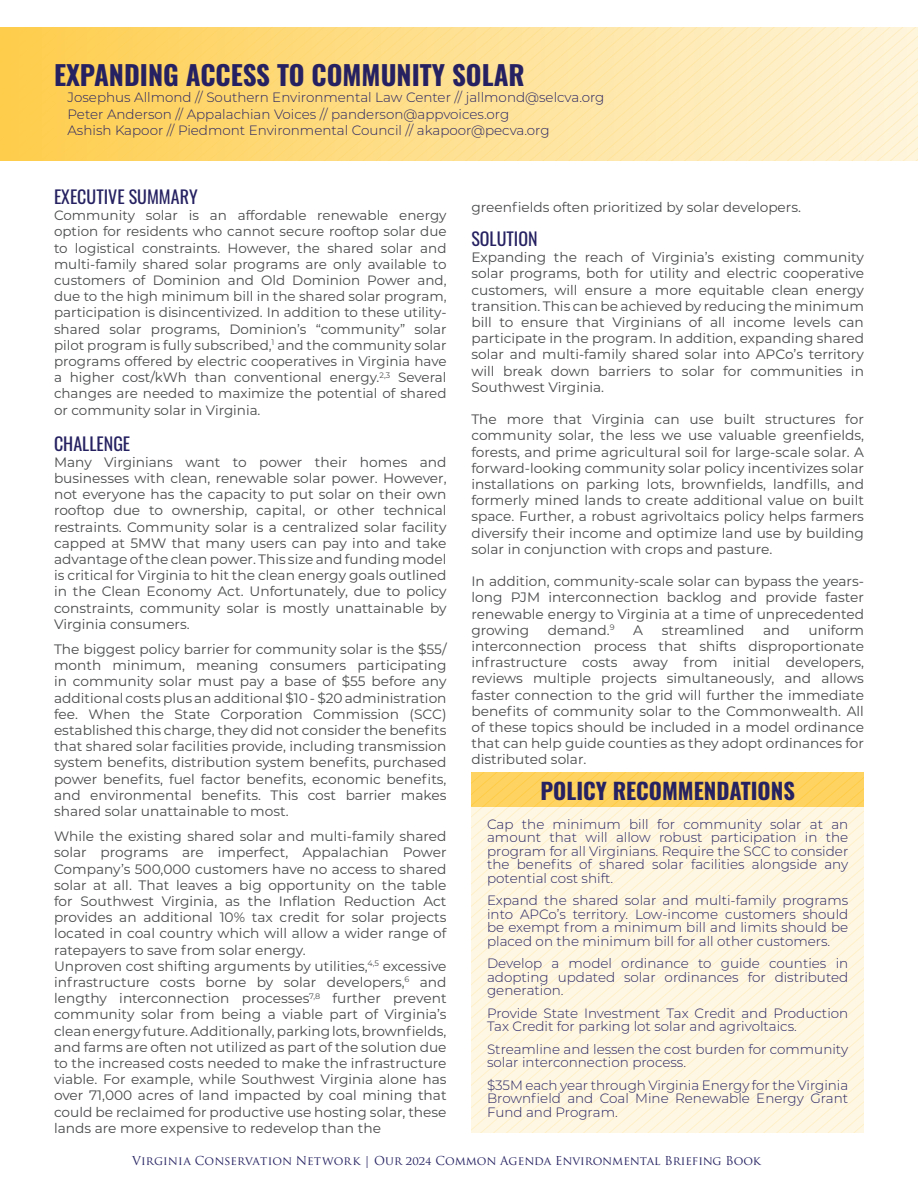
<style>
.page{position:relative;width:918px;height:1188px;background:#fff}
.page>*{position:absolute;margin:0;border:0;box-sizing:border-box;transform-origin:0 0}
.H3_-_Paper_Titles{font:700 27px "Oswald";color:#262262}
.t1{font:700 22.5px "Oswald";color:#262262}
.H5_-_Section_Heading{font:18px "Oswald";color:#262262}
.t2{font:18px "Oswald";color:#252161}
.B2_-_Issue_Paper_Paragraph{font:13.65px/16.2px "Montserrat";color:#494a4b;text-align:justify}
.H3_-_Paper_Titles-2{font:300 13.5px/13.5px "Montserrat";color:#262262;text-align:justify}
.t3{font:13.5px/16.2px "Montserrat";color:#494a4b;text-align:justify}
.t4{font:12px "Trajan Pro";color:#262262}
</style>
<div class="page">
<div style="left:0;top:28px;width:918px;height:133px;background:linear-gradient(to right,#fecd4b,#fef4da)"></div>
<svg style="left:471px;top:796px;width:393px;height:7px;background:#fed25e"></svg>
<svg style="left:471px;top:803px;width:393px;height:329px;background:#fef5de"></svg>
<p class="H3_-_Paper_Titles" style="left:54px;top:61px;width:472px">EXPANDING ACCESS TO COMMUNITY SOLAR</p>
<p class="H3_-_Paper_Titles-2" style="left:68px;top:90px;width:539px">Josephus Allmond // Southern Environmental Law Center // jallmond@selcva.org</p>
<p class="H3_-_Paper_Titles-2" style="left:68px;top:107px;width:443px">Peter Anderson // Appalachian Voices // panderson@appvoices.org</p>
<p class="H3_-_Paper_Titles-2" style="left:68px;top:123px;width:484px">Ashish Kapoor // Piedmont Environmental Council // akapoor@pecva.org</p>
<p class="H5_-_Section_Heading" style="left:54px;top:181px;width:145px">EXECUTIVE SUMMARY</p>
<p class="t3" style="left:54px;top:207px;width:394px">Community solar is an affordable renewable energy option for residents who cannot secure rooftop solar due to logistical constraints. However, the shared solar and multi-family shared solar programs are only available to customers of Dominion and Old Dominion Power and, due to the high minimum bill in the shared solar program, participation is disincentivized. In addition to these utility&shy;shared solar programs, Dominion’s “community” solar pilot program is fully subscribed,<sup>1</sup> and the community solar programs offered by electric cooperatives in Virginia have a higher cost/kWh than conventional energy.<sup>2,3</sup> Several changes are needed to maximize the potential of shared or community solar in Virginia.</p>
<p class="t2" style="left:54px;top:427px;width:78px">CHALLENGE</p>
<p class="B2_-_Issue_Paper_Paragraph" style="left:54px;top:453px;width:394px">Many Virginians want to power their homes and businesses with clean, renewable solar power. However, not everyone has the capacity to put solar on their own rooftop due to ownership, capital, or other technical restraints. Community solar is a centralized solar facility capped at 5MW that many users can pay into and take advantage of the clean power. This size and funding model is critical for Virginia to hit the clean energy goals outlined in the Clean Economy Act. Unfortunately, due to policy constraints, community solar is mostly unattainable by Virginia consumers.</p>
<p class="B2_-_Issue_Paper_Paragraph" style="left:54px;top:641px;width:394px">The biggest policy barrier for community solar is the $55/ month minimum, meaning consumers participating in community solar must pay a base of $55 before any additional costs plus an additional $10 - $20 administration fee. When the State Corporation Commission (SCC) established this charge, they did not consider the benefits that shared solar facilities provide, including transmission system benefits, distribution system benefits, purchased power benefits, fuel factor benefits, economic benefits, and environmental benefits. This cost barrier makes shared solar unattainable to most.</p>
<p class="B2_-_Issue_Paper_Paragraph" style="left:54px;top:828px;width:394px">While the existing shared solar and multi-family shared solar programs are imperfect, Appalachian Power Company’s 500,000 customers have no access to shared solar at all. That leaves a big opportunity on the table for Southwest Virginia, as the Inflation Reduction Act provides an additional 10% tax credit for solar projects located in coal country which will allow a wider range of ratepayers to save from solar energy.</p>
<p class="B2_-_Issue_Paper_Paragraph" style="left:54px;top:957px;width:394px">Unproven cost shifting arguments by utilities,<sup>4,5</sup> excessive infrastructure costs borne by solar developers,<sup>6</sup> and lengthy interconnection processes<sup>7,8</sup> further prevent community solar from being a viable part of Virginia’s clean energy future. Additionally, parking lots, brownfields, and farms are often not utilized as part of the solution due to the increased costs needed to make the infrastructure viable. For example, while Southwest Virginia alone has over 71,000 acres of land impacted by coal mining that could be reclaimed for productive use hosting solar, these lands are more expensive to redevelop than the</p>
<p class="B2_-_Issue_Paper_Paragraph" style="left:471px;top:198px;width:331px">greenfields often prioritized by solar developers.</p>
<p class="H5_-_Section_Heading" style="left:471px;top:223px;width:68px">SOLUTION</p>
<p class="B2_-_Issue_Paper_Paragraph" style="left:471px;top:249px;width:394px">Expanding the reach of Virginia’s existing community solar programs, both for utility and electric cooperative customers, will ensure a more equitable clean energy transition. This can be achieved by reducing the minimum bill to ensure that Virginians of all income levels can participate in the program. In addition, expanding shared solar and multi-family shared solar into APCo’s territory will break down barriers to solar for communities in Southwest Virginia.</p>
<p class="B2_-_Issue_Paper_Paragraph" style="left:471px;top:411px;width:394px">The more that Virginia can use built structures for community solar, the less we use valuable greenfields, forests, and prime agricultural soil for large-scale solar. A forward-looking community solar policy incentivizes solar installations on parking lots, brownfields, landfills, and formerly mined lands to create additional value on built space. Further, a robust agrivoltaics policy helps farmers diversify their income and optimize land use by building solar in conjunction with crops and pasture.</p>
<p class="B2_-_Issue_Paper_Paragraph" style="left:471px;top:573px;width:394px">In addition, community-scale solar can bypass the years&shy;long PJM interconnection backlog and provide faster renewable energy to Virginia at a time of unprecedented growing</p>
<p class="B2_-_Issue_Paper_Paragraph" style="left:471px;top:621px;width:394px;text-indent:337px">uniform interconnection process that shifts disproportionate infrastructure costs away from initial developers, reviews multiple projects simultaneously, and allows faster connection to the grid will further the immediate benefits of community solar to the Commonwealth. All of these topics should be included in a model ordinance that can help guide counties as they adopt ordinances for distributed solar.</p>
<p class="t1" style="left:540px;top:779px;width:256px">POLICY RECOMMENDATIONS</p>
<p class="H3_-_Paper_Titles-2" style="left:487px;top:817px;width:363px">Cap the minimum bill for community solar at an amount that will allow robust participation in the program for all Virginians. Require the SCC to consider the benefits of shared solar facilities alongside any potential cost shift.</p>
<p class="H3_-_Paper_Titles-2" style="left:487px;top:893px;width:363px">Expand the shared solar and multi-family programs into APCo’s territory. Low-income customers should be exempt from a minimum bill and limits should be placed on the minimum bill for all other customers.</p>
<p class="H3_-_Paper_Titles-2" style="left:487px;top:956px;width:363px">Develop a model ordinance to guide counties in adopting updated solar ordinances for distributed generation.</p>
<p class="H3_-_Paper_Titles-2" style="left:487px;top:1006px;width:363px">Provide State Investment Tax Credit and Production<br>Tax Credit for parking lot solar and agrivoltaics.</p>
<p class="H3_-_Paper_Titles-2" style="left:487px;top:1042px;width:363px">Streamline and lessen the cost burden for community solar interconnection process.</p>
<p class="H3_-_Paper_Titles-2" style="left:487px;top:1078px;width:363px">$35M each year through Virginia Energy for the Virginia Brownfield and Coal Mine Renewable Energy Grant Fund and Program.</p>
<p class="t4" style="left:132px;top:1153px;width:630px">Virginia Conservation Network | Our 2024 Common Agenda Environmental Briefing Book</p>
<p class="B2_-_Issue_Paper_Paragraph" style="left:548px;top:621px;width:68px">demand.<sup>9</sup></p>
<p class="B2_-_Issue_Paper_Paragraph" style="left:633px;top:621px;width:11px">A</p>
<p class="B2_-_Issue_Paper_Paragraph" style="left:662px;top:621px;width:84px">streamlined</p>
<p class="B2_-_Issue_Paper_Paragraph" style="left:763px;top:621px;width:28px">and</p>
</div>
